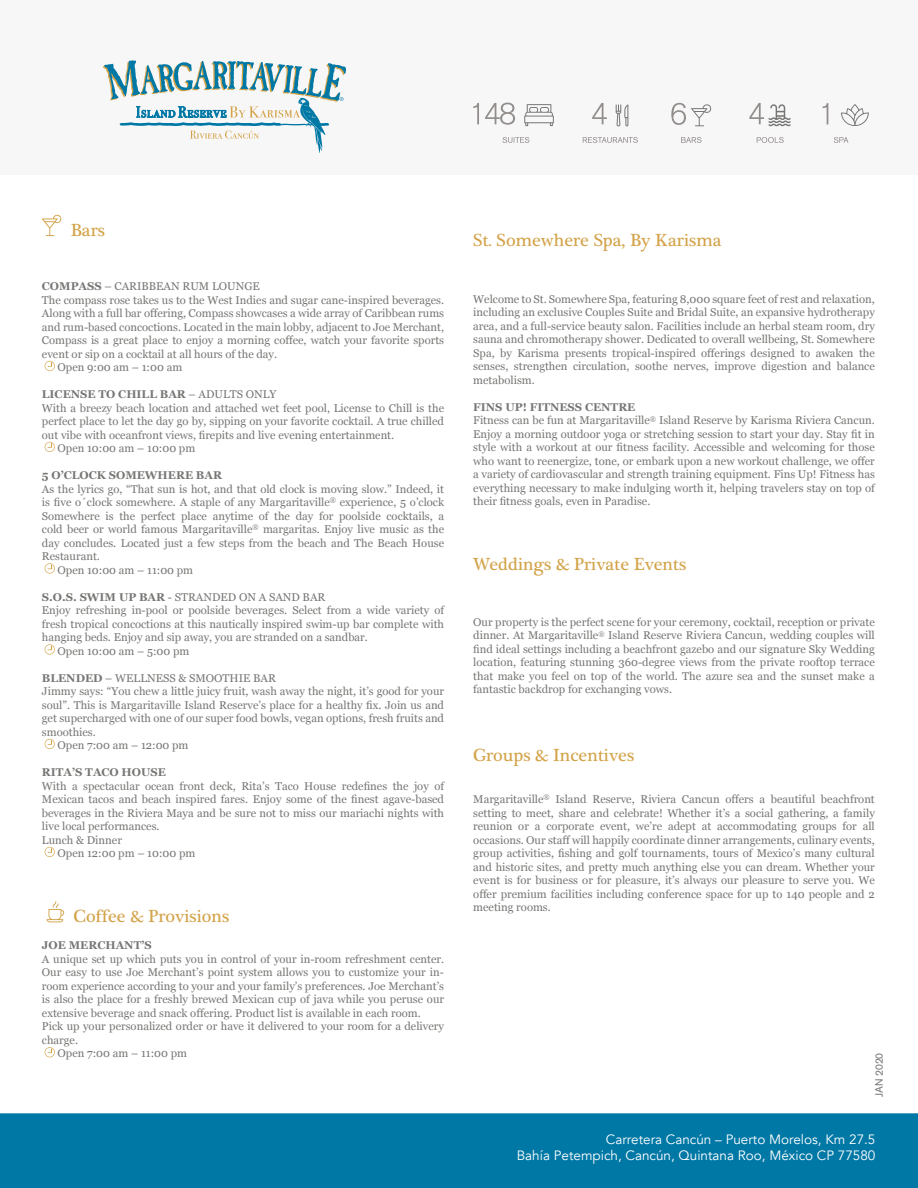
<style>
.page{position:relative;width:918px;height:1188px;background:#fff}
.page>*{position:absolute;margin:0;border:0;box-sizing:border-box;transform-origin:0 0}
.t1{font:18px "Plantagenet Cherokee";color:#d3a349}
.t2{font:13.5px/16.2px "Avenir";color:#fff;text-align:right}
.t3{font:11.25px/13.5px "Georgia";color:#777674;text-align:justify}
.t4{font:700 11.25px "Georgia";color:#777674}
.t5{font:10.5px "Akzidenz Grotesk";color:#777674}
.s1{font-weight:700}
.s2{font-weight:400}
</style>
<div class="page">
<div style="left:0;top:0;width:918px;height:174px;background:#f8f7f8"></div>
<svg style="left:103px;top:60px;width:243px;height:93px"></svg>
<div style="left:0;top:1113px;width:918px;height:75px;background:#0078a5"></div>
<svg style="left:473px;top:103px;width:42px;height:22px"></svg>
<svg style="left:502px;top:137px;width:27px;height:6px"></svg>
<svg style="left:524px;top:104px;width:30px;height:22px"></svg>
<svg style="left:592px;top:103px;width:15px;height:21px"></svg>
<svg style="left:749px;top:103px;width:42px;height:24px"></svg>
<svg style="left:616px;top:104px;width:12px;height:22px"></svg>
<svg style="left:671px;top:103px;width:41px;height:23px"></svg>
<svg style="left:834px;top:137px;width:14px;height:6px"></svg>
<svg style="left:823px;top:103px;width:5px;height:21px"></svg>
<svg style="left:841px;top:104px;width:28px;height:22px"></svg>
<svg style="left:757px;top:137px;width:27px;height:6px"></svg>
<svg style="left:583px;top:137px;width:55px;height:6px"></svg>
<svg style="left:681px;top:137px;width:20px;height:6px"></svg>
<svg style="left:42px;top:214px;width:20px;height:22px"></svg>
<svg style="left:45px;top:361px;width:10px;height:10px"></svg>
<svg style="left:45px;top:442px;width:10px;height:10px"></svg>
<svg style="left:45px;top:563px;width:10px;height:11px"></svg>
<svg style="left:45px;top:644px;width:10px;height:11px"></svg>
<svg style="left:45px;top:739px;width:10px;height:10px"></svg>
<svg style="left:45px;top:847px;width:10px;height:10px"></svg>
<svg style="left:47px;top:901px;width:17px;height:21px"></svg>
<svg style="left:45px;top:1047px;width:10px;height:10px"></svg>
<h1 class="t1" style="left:71px;top:220px;width:36px">Bars</h1>
<p class="t3" style="left:42px;top:279px;width:219px"><span class="s1">COMPASS</span> – CARIBBEAN RUM LOUNGE</p>
<p class="t3" style="left:42px;top:292px;width:404px">The compass rose takes us to the West Indies and sugar cane-inspired beverages.</p>
<p class="t3" style="left:42px;top:306px;width:404px">Along with a full bar offering, Compass showcases a wide array of Caribbean rums</p>
<p class="t3" style="left:42px;top:319px;width:404px">and rum-based concoctions. Located in the main lobby, adjacent to Joe Merchant,</p>
<p class="t3" style="left:42px;top:333px;width:404px">Compass is a great place to enjoy a morning coffee, watch your favorite sports</p>
<p class="t3" style="left:42px;top:346px;width:237px">event or sip on a cocktail at all hours of the day.</p>
<p class="t3" style="left:58px;top:360px;width:126px">Open 9:00 am – 1:00 am</p>
<p class="t4" style="left:42px;top:386px;width:236px">LICENSE TO CHILL BAR <span class="s2">– ADULTS ONLY</span></p>
<p class="t3" style="left:42px;top:400px;width:404px">With a breezy beach location and attached wet feet pool, License to Chill is the</p>
<p class="t3" style="left:42px;top:414px;width:404px">perfect place to let the day go by, sipping on your favorite cocktail. A true chilled</p>
<p class="t3" style="left:42px;top:427px;width:354px">out vibe with oceanfront views, firepits and live evening entertainment.</p>
<p class="t3" style="left:58px;top:441px;width:139px">Open 10:00 am – 10:00 pm</p>
<p class="t4" style="left:42px;top:467px;width:182px">5 O’CLOCK SOMEWHERE BAR</p>
<p class="t3" style="left:42px;top:481px;width:404px">As the lyrics go, “That sun is hot, and that old clock is moving slow.” Indeed, it</p>
<p class="t3" style="left:42px;top:495px;width:404px">is five o´clock somewhere. A staple of any Margaritaville<sup>®</sup> experience, 5 o’clock</p>
<p class="t3" style="left:42px;top:508px;width:404px">Somewhere is the perfect place anytime of the day for poolside cocktails, a</p>
<p class="t3" style="left:42px;top:522px;width:404px">cold beer or world famous Margaritaville<sup>®</sup> margaritas. Enjoy live music as the</p>
<p class="t3" style="left:42px;top:535px;width:404px">day concludes. Located just a few steps from the beach and The Beach House</p>
<p class="t3" style="left:42px;top:549px;width:60px">Restaurant.</p>
<p class="t3" style="left:58px;top:562px;width:137px">Open 10:00 am – 11:00 pm</p>
<p class="t3" style="left:42px;top:589px;width:285px"><span class="s1">S.O.S. SWIM UP BAR</span> - STRANDED ON A SAND BAR</p>
<p class="t3" style="left:42px;top:603px;width:404px">Enjoy refreshing in-pool or poolside beverages. Select from a wide variety of</p>
<p class="t3" style="left:42px;top:616px;width:404px">fresh tropical concoctions at this nautically inspired swim-up bar complete with</p>
<p class="t3" style="left:42px;top:630px;width:328px">hanging beds. Enjoy and sip away, you are stranded on a sandbar.</p>
<p class="t3" style="left:58px;top:643px;width:133px">Open 10:00 am – 5:00 pm</p>
<p class="t3" style="left:42px;top:670px;width:236px"><span class="s1">BLENDED</span> – WELLNESS &amp; SMOOTHIE BAR</p>
<p class="t3" style="left:42px;top:684px;width:404px">Jimmy says: “You chew a little juicy fruit, wash away the night, it’s good for your</p>
<p class="t3" style="left:42px;top:697px;width:404px">soul”. This is Margaritaville Island Reserve’s place for a healthy fix. Join us and</p>
<p class="t3" style="left:42px;top:711px;width:404px">get supercharged with one of our super food bowls, vegan options, fresh fruits and</p>
<p class="t3" style="left:42px;top:724px;width:55px">smoothies.</p>
<p class="t3" style="left:58px;top:738px;width:133px">Open 7:00 am – 12:00 pm</p>
<p class="t4" style="left:42px;top:764px;width:126px">RITA’S TACO HOUSE</p>
<p class="t3" style="left:42px;top:778px;width:404px">With a spectacular ocean front deck, Rita’s Taco House redefines the joy of</p>
<p class="t3" style="left:42px;top:792px;width:404px">Mexican tacos and beach inspired fares. Enjoy some of the finest agave-based</p>
<p class="t3" style="left:42px;top:805px;width:404px">beverages in the Riviera Maya and be sure not to miss our mariachi nights with</p>
<p class="t3" style="left:42px;top:819px;width:119px">live local performances.</p>
<p class="t3" style="left:42px;top:832px;width:82px">Lunch &amp; Dinner</p>
<p class="t3" style="left:58px;top:846px;width:139px">Open 12:00 pm – 10:00 pm</p>
<h1 class="t1" style="left:74px;top:906px;width:157px">Coffee &amp; Provisions</h1>
<p class="t4" style="left:42px;top:937px;width:111px">JOE MERCHANT’S</p>
<p class="t3" style="left:42px;top:952px;width:404px">A unique set up which puts you in control of your in-room refreshment center.</p>
<p class="t3" style="left:42px;top:965px;width:404px">Our easy to use Joe Merchant’s point system allows you to customize your in-</p>
<p class="t3" style="left:42px;top:979px;width:404px">room experience according to your and your family’s preferences. Joe Merchant’s</p>
<p class="t3" style="left:42px;top:992px;width:404px">is also the place for a freshly brewed Mexican cup of java while you peruse our</p>
<p class="t3" style="left:42px;top:1006px;width:380px">extensive beverage and snack offering. Product list is available in each room.</p>
<p class="t3" style="left:42px;top:1019px;width:404px">Pick up your personalized order or have it delivered to your room for a delivery</p>
<p class="t3" style="left:42px;top:1033px;width:38px">charge.</p>
<p class="t3" style="left:58px;top:1046px;width:131px">Open 7:00 am – 11:00 pm</p>
<h1 class="t1" style="left:473px;top:230px;width:250px">St. Somewhere Spa, By Karisma</h1>
<p class="t3" style="left:473px;top:292px;width:403px">Welcome to St. Somewhere Spa, featuring 8,000 square feet of rest and relaxation, including an exclusive Couples Suite and Bridal Suite, an expansive hydrotherapy area, and a full-service beauty salon. Facilities include an herbal steam room, dry sauna and chromotherapy shower. Dedicated to overall wellbeing, St. Somewhere Spa, by Karisma presents tropical-inspired offerings designed to awaken the senses, strengthen circulation, soothe nerves, improve digestion and balance metabolism.</p>
<p class="t3" style="left:473px;top:400px;width:403px;text-align:left"><span class="s1">FINS UP! FITNESS CENTRE<br></span>Fitness can be fun at Margaritaville<sup>®</sup> Island Reserve by Karisma Riviera Cancun.<br>Enjoy a morning outdoor yoga or stretching session to start your day. Stay fit in style with a workout at our fitness facility. Accessible and welcoming for those who want to reenergize, tone, or embark upon a new workout challenge, we offer a variety of cardiovascular and strength training equipment. Fins Up! Fitness has everything necessary to make indulging worth it, helping travelers stay on top of their fitness goals, even in Paradise.</p>
<h1 class="t1" style="left:473px;top:554px;width:215px">Weddings &amp; Private Events</h1>
<p class="t3" style="left:473px;top:615px;width:403px">Our property is the perfect scene for your ceremony, cocktail, reception or private dinner. At Margaritaville<sup>®</sup> Island Reserve Riviera Cancun, wedding couples will find ideal settings including a beachfront gazebo and our signature Sky Wedding location, featuring stunning 360-degree views from the private rooftop terrace that make you feel on top of the world. The azure sea and the sunset make a fantastic backdrop for exchanging vows.</p>
<h1 class="t1" style="left:473px;top:745px;width:162px">Groups &amp; Incentives</h1>
<p class="t3" style="left:473px;top:792px;width:403px">Margaritaville<sup>®</sup> Island Reserve, Riviera Cancun offers a beautiful beachfront setting to meet, share and celebrate! Whether it’s a social gathering, a family reunion or a corporate event, we’re adept at accommodating groups for all occasions. Our staff will happily coordinate dinner arrangements, culinary events, group activities, fishing and golf tournaments, tours of Mexico’s many cultural and historic sites, and pretty much anything else you can dream. Whether your event is for business or for pleasure, it’s always our pleasure to serve you. We offer premium facilities including conference space for up to 140 people and 2 meeting rooms.</p>
<p class="t5" style="left:873px;top:1097px;width:46px;rotate:-90deg">JAN 2020</p>
<p class="t2" style="left:517px;top:1132px;width:360px">Carretera Cancún – Puerto Morelos, Km 27.5<br>Bahía Petempich, Cancún, Quintana Roo, México CP 77580</p>
</div>
